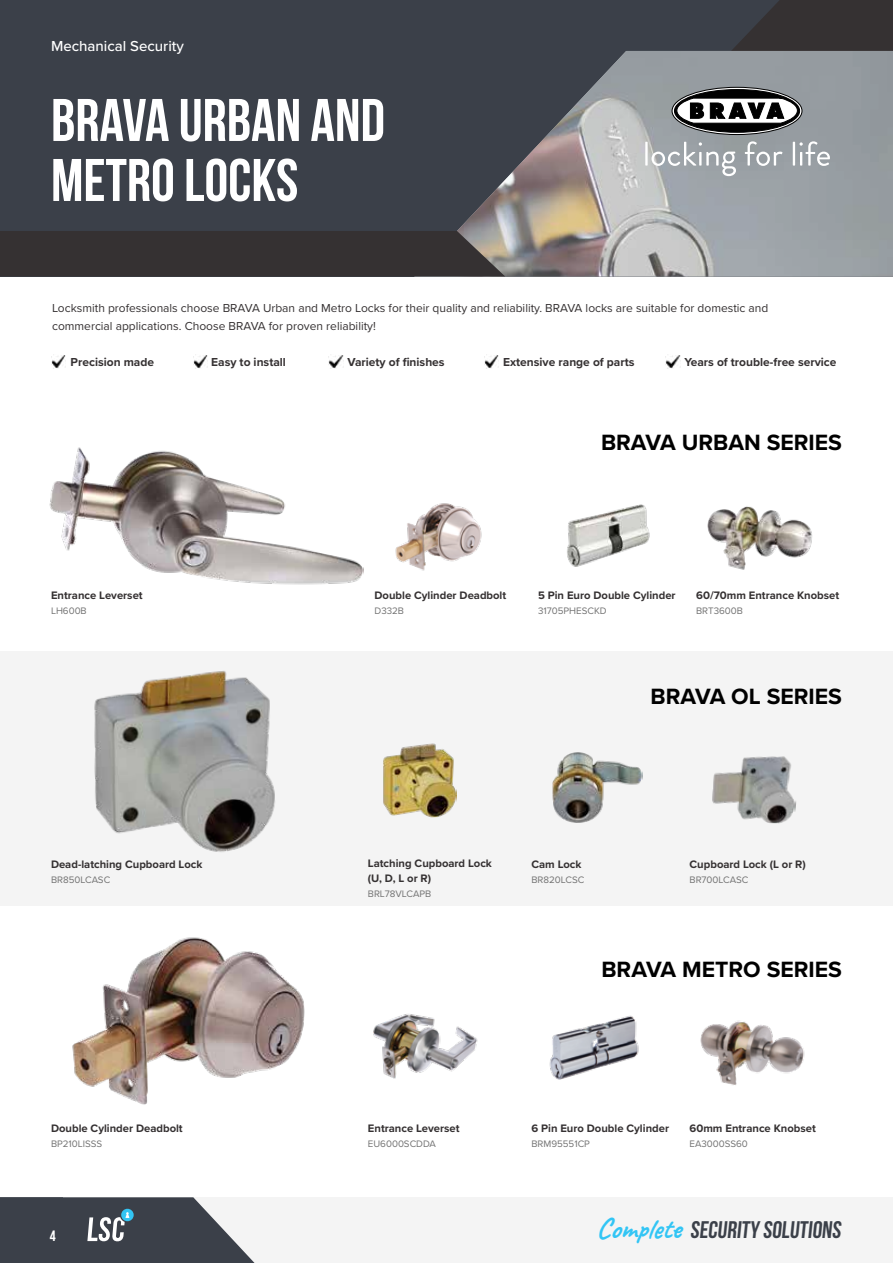
<style>
.page{position:relative;width:893px;height:1263px;background:#fff}
.page>*{position:absolute;margin:0;border:0;box-sizing:border-box;transform-origin:0 0}
.t1{font:700 60px/60px "Bebas Neue";color:#fff}
.t2{font:700 28.5px "Caveat";color:#32c5f4}
.t3{font:700 24px "Bebas Neue";color:#3b4049}
.t4{font:700 22.95px "Proxima Nova";color:#000}
.t5{font:500 15px "Proxima Nova";color:#fff}
.t6{font:700 15px "Bebas Neue";color:#fff}
.t7{font:12px/18px "Proxima Nova";color:#353132}
.t8{font:700 12px "Proxima Nova";color:#353132}
.t9{font:700 11.25px/15px "Proxima Nova";color:#353132}
.t10{font:9.75px "Proxima Nova";color:#727272}
</style>
<div class="page">
<div style="left:63px;top:1197px;width:830px;height:66px;background:#f4f4f4"></div>
<svg style="left:0;top:1197px;width:255px;height:66px"></svg>
<div style="left:0;top:0;width:893px;height:276px;background:#3b4049"></div>
<svg style="left:732px;top:0;width:161px;height:51px;fill:#353132"></svg>
<img style="left:457px;top:51px;width:436px;height:225px">
<div style="left:0;top:231px;width:505px;height:45px;background:#353132"></div>
<div style="left:0;top:651px;width:893px;height:255px;background:#f4f4f4"></div>
<svg style="left:672px;top:87px;width:130px;height:48px"></svg>
<div style="left:672px;top:87px;width:130px;height:48px;border:1px solid #000;border-radius:50%"></div>
<div style="left:674px;top:90px;width:126px;height:42px;background:#000;border-radius:50%"></div>
<div style="left:674px;top:89px;width:126px;height:44px;border:1px solid #000;border-radius:50%"></div>
<svg style="left:677px;top:98px;width:121px;height:25px"></svg>
<hr style="left:645px;top:142px;width:3px;height:24px;background:#fff">
<svg style="left:651px;top:142px;width:85px;height:34px"></svg>
<svg style="left:745px;top:141px;width:38px;height:25px"></svg>
<hr style="left:793px;top:142px;width:2px;height:24px;background:#fff">
<svg style="left:799px;top:141px;width:31px;height:25px"></svg>
<img style="left:49px;top:447px;width:315px;height:138px">
<img style="left:395px;top:503px;width:87px;height:68px">
<img style="left:707px;top:506px;width:105px;height:64px">
<img style="left:567px;top:504px;width:83px;height:63px">
<img style="left:552px;top:752px;width:90px;height:71px">
<img style="left:94px;top:671px;width:181px;height:181px">
<img style="left:712px;top:756px;width:84px;height:67px">
<img style="left:383px;top:743px;width:74px;height:74px">
<img style="left:72px;top:937px;width:233px;height:168px">
<img style="left:549px;top:1015px;width:90px;height:65px">
<img style="left:700px;top:1020px;width:105px;height:65px">
<img style="left:373px;top:1014px;width:105px;height:65px">
<img style="left:51px;top:354px;width:15px;height:15px">
<img style="left:193px;top:354px;width:15px;height:15px">
<img style="left:329px;top:355px;width:14px;height:14px">
<img style="left:484px;top:354px;width:15px;height:15px">
<img style="left:665px;top:355px;width:15px;height:14px">
<h3 class="t5" style="left:51px;top:35px;width:134px">Mechanical Security</h3>
<h1 class="t1" style="left:51px;top:90px;width:335px">BRAVA URBAN AND<br>METRO LOCKS</h1>
<p class="t7" style="left:52px;top:298px;width:718px">Locksmith professionals choose BRAVA Urban and Metro Locks for their quality and reliability. BRAVA locks are suitable for domestic and commercial applications. Choose BRAVA for proven reliability!</p>
<p class="t8" style="left:71px;top:353px;width:85px">Precision made</p>
<p class="t8" style="left:211px;top:353px;width:76px">Easy to install</p>
<p class="t8" style="left:348px;top:353px;width:99px">Variety of finishes</p>
<p class="t8" style="left:503px;top:353px;width:133px">Extensive range of parts</p>
<p class="t8" style="left:684px;top:353px;width:154px">Years of trouble-free service</p>
<h3 class="t4" style="left:601px;top:426px;width:242px">BRAVA URBAN SERIES</h3>
<p class="t9" style="left:51px;top:588px;width:93px">Entrance Leverset</p>
<p class="t10" style="left:51px;top:604px;width:37px">LH600B</p>
<p class="t9" style="left:375px;top:588px;width:133px">Double Cylinder Deadbolt</p>
<p class="t10" style="left:375px;top:604px;width:31px">D332B</p>
<p class="t9" style="left:538px;top:588px;width:139px">5 Pin Euro Double Cylinder</p>
<p class="t10" style="left:538px;top:604px;width:70px">31705PHESCKD</p>
<p class="t9" style="left:696px;top:588px;width:145px">60/70mm Entrance Knobset</p>
<p class="t10" style="left:696px;top:604px;width:48px">BRT3600B</p>
<h3 class="t4" style="left:650px;top:679px;width:193px">BRAVA OL SERIES</h3>
<p class="t9" style="left:51px;top:856px;width:153px">Dead-latching Cupboard Lock</p>
<p class="t10" style="left:51px;top:872px;width:61px">BR850LCASC</p>
<p class="t9" style="left:368px;top:856px;width:126px">Latching Cupboard Lock (U, D, L or R)</p>
<p class="t10" style="left:368px;top:887px;width:65px">BRL78VLCAPB</p>
<p class="t9" style="left:531px;top:856px;width:52px">Cam Lock</p>
<p class="t10" style="left:531px;top:872px;width:54px">BR820LCSC</p>
<p class="t9" style="left:690px;top:856px;width:118px">Cupboard Lock (L or R)</p>
<p class="t10" style="left:690px;top:872px;width:60px">BR700LCASC</p>
<h3 class="t4" style="left:601px;top:952px;width:242px">BRAVA METRO SERIES</h3>
<p class="t9" style="left:51px;top:1120px;width:133px">Double Cylinder Deadbolt</p>
<p class="t10" style="left:51px;top:1136px;width:53px">BP210LISSS</p>
<p class="t9" style="left:368px;top:1120px;width:93px">Entrance Leverset</p>
<p class="t10" style="left:368px;top:1136px;width:70px">EU6000SCDDA</p>
<p class="t9" style="left:531px;top:1120px;width:139px">6 Pin Euro Double Cylinder</p>
<p class="t10" style="left:531px;top:1136px;width:60px">BRM95551CP</p>
<p class="t9" style="left:690px;top:1120px;width:128px">60mm Entrance Knobset</p>
<p class="t10" style="left:690px;top:1136px;width:60px">EA3000SS60</p>
<h3 class="t6" style="left:50px;top:1228px;width:7px">4</h3>
<h2 class="t2" style="left:596px;top:1211px;width:86px">Complete</h2>
<h3 class="t3" style="left:690px;top:1217px;width:155px">SECURITY SOLUTIONS</h3>
</div>
